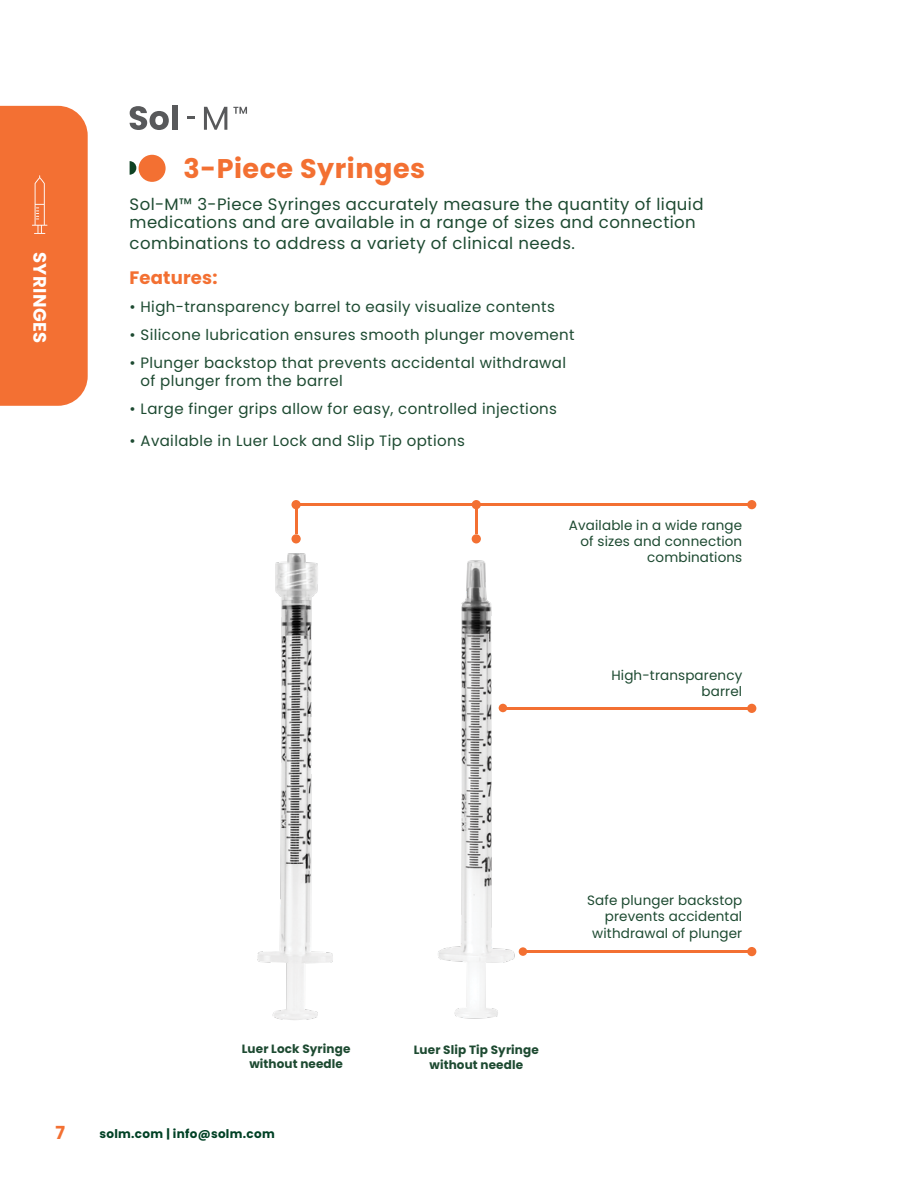
<style>
.page{position:relative;width:918px;height:1188px;background:#fff}
.page>*{position:absolute;margin:0;border:0;box-sizing:border-box;transform-origin:0 0}
.t1{font:700 27px "Poppins";letter-spacing:.02em;color:#f37032}
.t2{font:700 18px "Poppins";letter-spacing:.01em;color:#f37032}
.t3{font:700 18px "Poppins";letter-spacing:.025em;color:#fff}
.t4{font:16.5px/18px "Poppins";letter-spacing:.025em;color:#1d4a31}
.t5{font:15px/18px "Poppins";letter-spacing:.025em;color:#1d4a31}
.t6{font:13.5px/16.2px "Poppins";letter-spacing:.01em;color:#1d4a31;text-align:right}
.t7{font:700 12px/14.4px "Poppins";letter-spacing:.01em;color:#1d4a31;text-align:center}
.t8{font:700 12px "Poppins";letter-spacing:.025em;color:#004125}
</style>
<div class="page">
<img style="left:438px;top:560px;width:82px;height:459px">
<img style="left:257px;top:553px;width:76px;height:467px">
<div style="left:0;top:106px;width:88px;height:300px;background:#f37033"></div>
<hr style="left:520px;top:950px;width:233px;height:3px;background:#f37032">
<div style="left:747px;top:947px;width:9px;height:9px;background:#f37032;border-radius:50%"></div>
<hr style="left:499px;top:707px;width:254px;height:3px;background:#f37032">
<div style="left:747px;top:704px;width:9px;height:9px;background:#f37032;border-radius:50%"></div>
<hr style="left:298px;top:503px;width:455px;height:3px;background:#f37032">
<div style="left:747px;top:500px;width:9px;height:9px;background:#f37032;border-radius:50%"></div>
<svg style="left:233px;top:107px;width:14px;height:7px"></svg>
<svg style="left:130px;top:106px;width:39px;height:24px"></svg>
<div style="left:172px;top:105px;width:5px;height:25px;background:#58595b"></div>
<svg style="left:188px;top:116px;width:7px;height:3px"></svg>
<svg style="left:204px;top:107px;width:23px;height:23px"></svg>
<div style="left:139px;top:155px;width:27px;height:27px;background:#f37032;border-radius:50%"></div>
<svg style="left:130px;top:161px;width:6px;height:14px"></svg>
<hr style="left:295px;top:504px;width:3px;height:30px;background:#f37032">
<div style="left:291px;top:534px;width:10px;height:9px;background:#f37032;border-radius:50%"></div>
<div style="left:291px;top:500px;width:10px;height:9px;background:#f37032;border-radius:50%"></div>
<hr style="left:475px;top:504px;width:3px;height:30px;background:#f37032">
<div style="left:472px;top:534px;width:9px;height:9px;background:#f37032;border-radius:50%"></div>
<div style="left:472px;top:500px;width:9px;height:9px;background:#f37032;border-radius:50%"></div>
<div style="left:499px;top:704px;width:8px;height:8px;background:#f37032;border-radius:50%"></div>
<div style="left:519px;top:947px;width:8px;height:9px;background:#f37032;border-radius:50%"></div>
<p class="t3" style="left:50px;top:252px;width:93px;rotate:90deg">SYRINGES</p>
<h1 class="t1" style="left:184px;top:153px;width:243px">3-Piece Syringes</h1>
<p class="t4" style="left:130px;top:195px;width:575px">Sol-M™ 3-Piece Syringes accurately measure the quantity of liquid medications and are available in a range of sizes and connection</p>
<p class="t4" style="left:130px;top:235px;width:447px">combinations to address a variety of clinical needs.</p>
<p class="t2" style="left:130px;top:268px;width:89px">Features:</p>
<p class="t5" style="left:130px;top:298px;width:427px">• High-transparency barrel to easily visualize contents</p>
<p class="t5" style="left:130px;top:326px;width:447px">• Silicone lubrication ensures smooth plunger movement</p>
<p class="t5" style="left:141px;top:354px;width:427px;text-indent:-11px">• Plunger backstop that prevents accidental withdrawal of plunger from the barrel</p>
<p class="t5" style="left:130px;top:400px;width:429px">• Large finger grips allow for easy, controlled injections</p>
<p class="t5" style="left:130px;top:432px;width:337px">• Available in Luer Lock and Slip Tip options</p>
<p class="t6" style="left:569px;top:517px;width:175px">Available in a wide range of sizes and connection combinations</p>
<p class="t6" style="left:611px;top:667px;width:132px">High-transparency barrel</p>
<p class="t7" style="left:242px;top:1042px;width:110px">Luer Lock Syringe without needle</p>
<p class="t7" style="left:414px;top:1043px;width:127px">Luer Slip Tip Syringe without needle</p>
<p class="t2" style="left:56px;top:1123px;width:11px">7</p>
<p class="t8" style="left:100px;top:1127px;width:177px">solm.com | info@solm.com</p>
<p class="t6" style="left:587px;top:892px;width:157px">Safe plunger backstop prevents accidental withdrawal of plunger</p>
</div>
